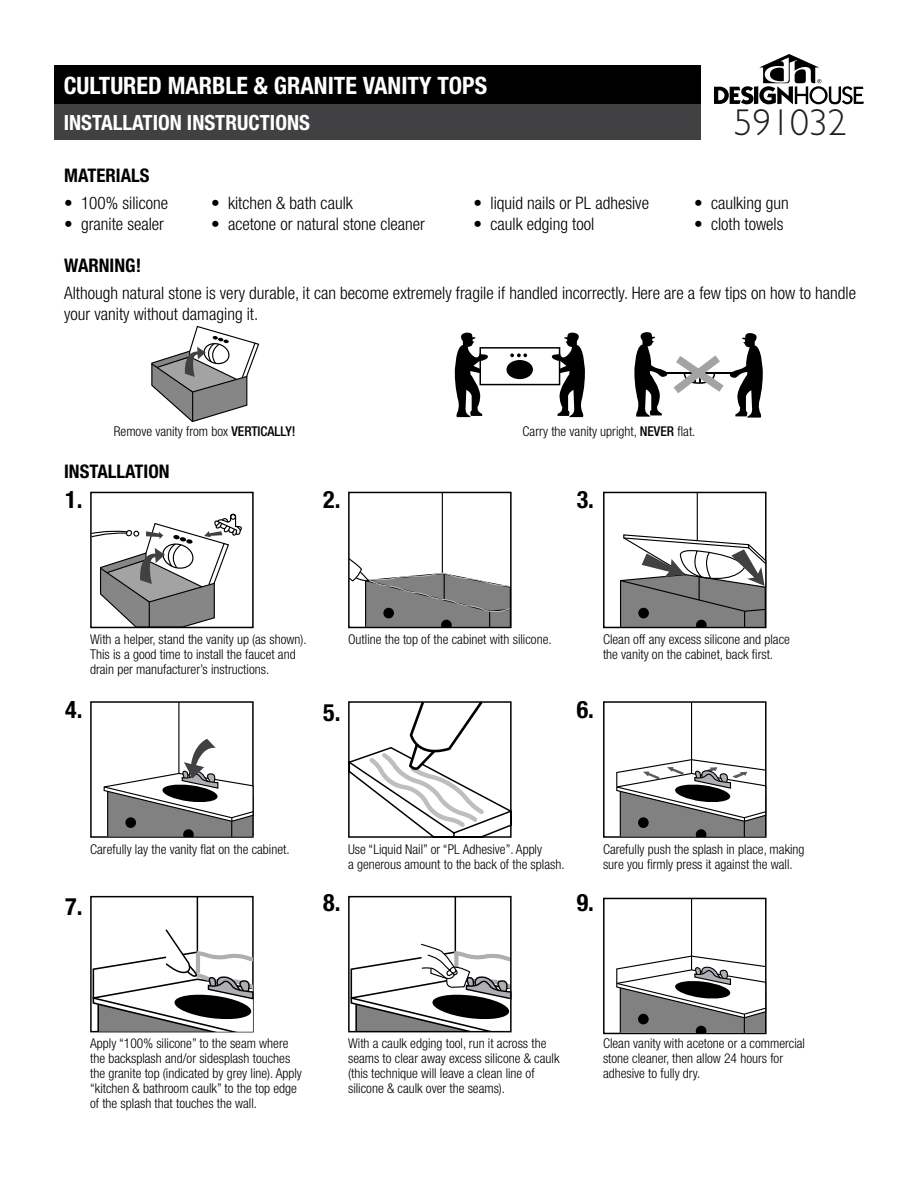
<style>
.page{position:relative;width:918px;height:1188px;background:#fff}
.page>*{position:absolute;margin:0;border:0;box-sizing:border-box;transform-origin:0 0}
.t1{font:300 37.5px "Gill Sans Std";color:#231f20}
.t2{font:700 condensed 24px "Helvetica Neue";color:#fff}
.t3{font:700 condensed 24px "Helvetica Neue";color:#000}
.t4{font:700 condensed 21px "Helvetica Neue";color:#fff}
.t5{font:700 condensed 18.75px "Helvetica Neue";color:#000}
.t6{font:300 condensed 17.25px/21px "Helvetica Neue";color:#000}
.t7{font:300 condensed 13.5px/15px "Helvetica Neue";color:#000}
.s1{font-weight:500}
</style>
<div class="page">
<div style="left:54px;top:66px;width:647px;height:38px;background:#000"></div>
<svg style="left:714px;top:54px;width:150px;height:50px"></svg>
<div style="left:54px;top:104px;width:647px;height:36px;background:#414042"></div>
<div style="left:90px;top:492px;width:164px;height:136px;border:2px solid #000"></div>
<svg style="left:90px;top:514px;width:152px;height:114px"></svg>
<hr style="left:442px;top:493px;width:1px;height:80px;background:#000">
<div style="left:348px;top:492px;width:164px;height:136px;border:2px solid #000"></div>
<svg style="left:348px;top:557px;width:164px;height:72px"></svg>
<hr style="left:697px;top:493px;width:1px;height:80px;background:#000">
<div style="left:603px;top:492px;width:164px;height:136px;border:2px solid #000"></div>
<svg style="left:619px;top:534px;width:148px;height:95px"></svg>
<svg style="left:348px;top:701px;width:164px;height:137px"></svg>
<div style="left:90px;top:701px;width:164px;height:137px;border:2px solid #000"></div>
<hr style="left:178px;top:702px;width:1px;height:81px;background:#000">
<svg style="left:103px;top:739px;width:151px;height:99px"></svg>
<div style="left:603px;top:701px;width:164px;height:137px;border:2px solid #000"></div>
<hr style="left:691px;top:702px;width:1px;height:81px;background:#000">
<svg style="left:615px;top:759px;width:152px;height:79px"></svg>
<div style="left:90px;top:896px;width:164px;height:136px;border:2px solid #000"></div>
<hr style="left:197px;top:897px;width:1px;height:56px;background:#000">
<svg style="left:92px;top:928px;width:162px;height:104px"></svg>
<hr style="left:455px;top:897px;width:1px;height:56px;background:#000">
<div style="left:348px;top:896px;width:164px;height:136px;border:2px solid #000"></div>
<svg style="left:350px;top:943px;width:162px;height:89px"></svg>
<div style="left:603px;top:898px;width:164px;height:136px;border:2px solid #000"></div>
<hr style="left:691px;top:899px;width:1px;height:80px;background:#000">
<svg style="left:615px;top:955px;width:152px;height:79px"></svg>
<svg style="left:151px;top:325px;width:109px;height:98px"></svg>
<hr style="left:666px;top:373px;width:67px;height:1px;background:#000">
<svg style="left:674px;top:355px;width:50px;height:38px"></svg>
<svg style="left:634px;top:332px;width:33px;height:85px"></svg>
<svg style="left:730px;top:333px;width:33px;height:85px"></svg>
<div style="left:480px;top:347px;width:80px;height:38px;border:2px solid #000"></div>
<svg style="left:510px;top:353px;width:17px;height:4px"></svg>
<div style="left:507px;top:360px;width:26px;height:19px;background:#000;border-radius:50%"></div>
<svg style="left:455px;top:332px;width:34px;height:85px"></svg>
<svg style="left:550px;top:332px;width:35px;height:85px"></svg>
<p class="t2" style="left:64px;top:71px;width:425px">CULTURED MARBLE &amp; GRANITE VANITY TOPS</p>
<p class="t4" style="left:64px;top:110px;width:248px">INSTALLATION INSTRUCTIONS</p>
<p class="t1" style="left:734px;top:101px;width:114px">591032</p>
<p class="t5" style="left:64px;top:164px;width:87px">MATERIALS</p>
<p class="t6" style="left:64px;top:192px;width:105px">• 100% silicone</p>
<p class="t6" style="left:211px;top:192px;width:143px">• kitchen &amp; bath caulk</p>
<p class="t6" style="left:474px;top:192px;width:177px">• liquid nails or PL adhesive</p>
<p class="t6" style="left:694px;top:192px;width:96px">• caulking gun</p>
<p class="t6" style="left:64px;top:213px;width:101px">• granite sealer</p>
<p class="t6" style="left:211px;top:213px;width:215px">• acetone or natural stone cleaner</p>
<p class="t6" style="left:474px;top:213px;width:122px">• caulk edging tool</p>
<p class="t6" style="left:694px;top:213px;width:91px">• cloth towels</p>
<p class="t5" style="left:64px;top:254px;width:79px">WARNING!</p>
<p class="t6" style="left:64px;top:282px;width:793px">Although natural stone is very durable, it can become extremely fragile if handled incorrectly. Here are a few tips on how to handle your vanity without damaging it.</p>
<p class="t7" style="left:114px;top:424px;width:183px">Remove vanity from box <span class="s1">VERTICALLY!</span></p>
<p class="t7" style="left:523px;top:424px;width:174px">Carry the vanity upright, <span class="s1">NEVER</span> flat.</p>
<p class="t5" style="left:64px;top:460px;width:107px">INSTALLATION</p>
<p class="t3" style="left:65px;top:485px;width:19px">1.</p>
<p class="t3" style="left:323px;top:485px;width:19px">2.</p>
<p class="t3" style="left:577px;top:485px;width:19px">3.</p>
<p class="t7" style="left:90px;top:632px;width:218px">With a helper, stand the vanity up (as shown).<br>This is a good time to install the faucet and drain per manufacturer’s instructions.</p>
<p class="t7" style="left:348px;top:632px;width:205px">Outline the top of the cabinet with silicone.</p>
<p class="t7" style="left:603px;top:632px;width:188px">Clean off any excess silicone and place the vanity on the cabinet, back first.</p>
<p class="t3" style="left:65px;top:695px;width:19px">4.</p>
<p class="t3" style="left:323px;top:698px;width:19px">5.</p>
<p class="t3" style="left:577px;top:695px;width:19px">6.</p>
<p class="t7" style="left:90px;top:842px;width:201px">Carefully lay the vanity flat on the cabinet.</p>
<p class="t7" style="left:348px;top:842px;width:218px">Use “Liquid Nail” or “PL Adhesive”. Apply<br>a generous amount to the back of the splash.</p>
<p class="t7" style="left:603px;top:842px;width:203px">Carefully push the splash in place, making sure you firmly press it against the wall.</p>
<p class="t3" style="left:65px;top:892px;width:19px">7.</p>
<p class="t3" style="left:323px;top:888px;width:19px">8.</p>
<p class="t3" style="left:577px;top:888px;width:19px">9.</p>
<p class="t7" style="left:90px;top:1036px;width:213px">Apply “100% silicone” to the seam where the backsplash and/or sidesplash touches the granite top (indicated by grey line). Apply “kitchen &amp; bathroom caulk” to the top edge of the splash that touches the wall.</p>
<p class="t7" style="left:348px;top:1036px;width:213px">With a caulk edging tool, run it across the seams to clear away excess silicone &amp; caulk (this technique will leave a clean line of silicone &amp; caulk over the seams).</p>
<p class="t7" style="left:603px;top:1036px;width:204px">Clean vanity with acetone or a commercial stone cleaner, then allow 24 hours for adhesive to fully dry.</p>
</div>
